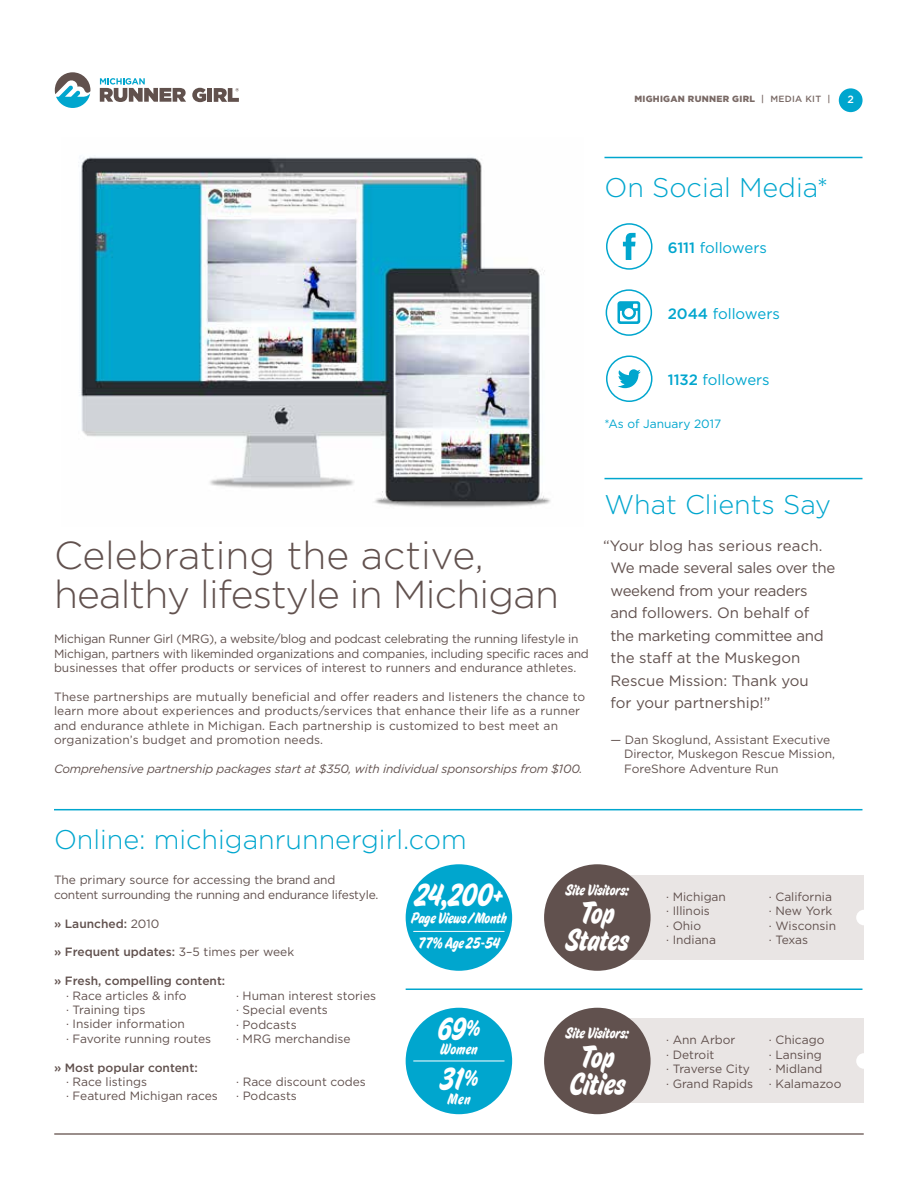
<style>
.page{position:relative;width:918px;height:1188px;background:#fff}
.page>*{position:absolute;margin:0;border:0;box-sizing:border-box;transform-origin:0 0}
.t1{font:300 39px/39px "Gotham";letter-spacing:-.02em;color:#61514e}
.t2{font:30px/27px "House Movements PS Sign";color:#fff;text-align:center}
.t3{font:300 27px "Gotham";color:#00a6ce}
.t4{font:15px/22.5px "Gotham";letter-spacing:-.01em;color:#61514e}
.t5{font:15px/25.5px "House Movements PS Sign";color:#fff;text-align:center}
.t6{font:15px "Gotham";color:#00a6ce}
.t7{font:12px/14.4px "Gotham";color:#61514e}
.t8{font:12px/14.4px "Gotham";letter-spacing:-.02em;color:#61514e}
.t9{font:500 12px "Gotham";color:#61514e}
.t10{font:italic 12px "Gotham";letter-spacing:-.015em;color:#61514e}
.t11{font:12px "Gotham";color:#00a6ce}
.t12{font:500 10.5px "Gotham";color:#fff}
.t13{font:900 9px "Gotham";letter-spacing:.03em;color:#796965}
.s1{font-weight:500}
.s2{font-weight:400}
.s3{font-size:21px}
</style>
<div class="page">
<div style="left:839px;top:88px;width:24px;height:24px;background:#00a6ce;border-radius:50%"></div>
<img style="left:79px;top:157px;width:472px;height:350px">
<div style="left:567px;top:875px;width:297px;height:85px;background:#e9e5e4"></div>
<div style="left:856px;top:910px;width:16px;height:15px;background:#fff;border-radius:50%"></div>
<div style="left:567px;top:1019px;width:297px;height:84px;background:#e9e5e4"></div>
<hr style="left:55px;top:1133px;width:808px;height:2px;background:#796965">
<hr style="left:54px;top:809px;width:808px;height:1px;background:#00a6ce">
<hr style="left:604px;top:157px;width:258px;height:1px;background:#00a6ce">
<hr style="left:604px;top:478px;width:258px;height:1px;background:#00a6ce">
<hr style="left:406px;top:989px;width:456px;height:1px;background:#00a6ce">
<div style="left:406px;top:864px;width:106px;height:107px;background:#00a6ce;border-radius:50%"></div>
<div style="left:406px;top:1008px;width:106px;height:106px;background:#00a6ce;border-radius:50%"></div>
<div style="left:544px;top:864px;width:107px;height:107px;background:#61514e;border-radius:50%"></div>
<div style="left:544px;top:1008px;width:107px;height:106px;background:#61514e;border-radius:50%"></div>
<div style="left:606px;top:223px;width:46px;height:47px;border:2px solid #00a6ce;border-radius:50%"></div>
<div style="left:606px;top:289px;width:46px;height:47px;border:2px solid #00a6ce;border-radius:50%"></div>
<div style="left:606px;top:356px;width:46px;height:46px;border:2px solid #00a6ce;border-radius:50%"></div>
<svg style="left:618px;top:369px;width:23px;height:19px"></svg>
<svg style="left:623px;top:233px;width:13px;height:27px"></svg>
<svg style="left:617px;top:301px;width:23px;height:23px"></svg>
<div style="left:856px;top:1053px;width:16px;height:16px;background:#fff;border-radius:50%"></div>
<hr style="left:414px;top:1061px;width:90px;height:1px;background:#fff">
<hr style="left:414px;top:931px;width:90px;height:1px;background:#fff">
<svg style="left:100px;top:78px;width:86px;height:24px"></svg>
<svg style="left:192px;top:88px;width:14px;height:14px"></svg>
<hr style="left:208px;top:88px;width:4px;height:14px;background:#61514d">
<svg style="left:55px;top:72px;width:35px;height:36px"></svg>
<svg style="left:214px;top:88px;width:25px;height:14px"></svg>
<p class="t13" style="left:634px;top:93px;width:198px">MIGHIGAN RUNNER GIRL <span class="s1">| MEDIA KIT |</span></p>
<p class="t12" style="left:847px;top:94px;width:8px">2</p>
<h3 class="t3" style="left:604px;top:173px;width:225px">On Social Media*</h3>
<p class="t6" style="left:668px;top:239px;width:101px"><span class="s1">6111</span> followers</p>
<p class="t6" style="left:668px;top:305px;width:114px"><span class="s1">2044</span> followers</p>
<p class="t6" style="left:668px;top:371px;width:104px"><span class="s1">1132</span> followers</p>
<p class="t11" style="left:604px;top:417px;width:118px">*As of January 2017</p>
<h1 class="t1" style="left:54px;top:535px;width:506px">Celebrating the active, healthy lifestyle in Michigan</h1>
<p class="t8" style="left:54px;top:632px;width:536px">Michigan Runner Girl (MRG), a website/blog and podcast celebrating the running lifestyle in<br>Michigan, partners with likeminded organizations and companies, including specific races and businesses that offer products or services of interest to runners and endurance athletes.</p>
<p class="t7" style="left:54px;top:689px;width:533px">These partnerships are mutually beneficial and offer readers and listeners the chance to learn more about experiences and products/services that enhance their life as a runner and endurance athlete in Michigan. Each partnership is customized to best meet an organization’s budget and promotion needs.</p>
<p class="t10" style="left:54px;top:762px;width:530px">Comprehensive partnership packages start at $350, with individual sponsorships from $100.</p>
<h3 class="t3" style="left:604px;top:489px;width:228px">What Clients Say</h3>
<p class="t4" style="left:610px;top:534px;width:226px;text-indent:-8px">“Your blog has serious reach.<br>We made several sales over the weekend from your readers and followers. On behalf of the marketing committee and the staff at the Muskegon<br>Rescue Mission: Thank you<br>for your partnership!”</p>
<p class="t7" style="left:624px;top:732px;width:213px;text-indent:-14px">— Dan Skoglund, Assistant Executive<br>Director, Muskegon Rescue Mission,<br>ForeShore Adventure Run</p>
<h3 class="t3" style="left:54px;top:825px;width:414px">Online: michiganrunnergirl.com</h3>
<p class="t8" style="left:54px;top:873px;width:326px">The primary source for accessing the brand and content surrounding the running and endurance lifestyle.</p>
<p class="t9" style="left:54px;top:917px;width:107px">» Launched: <span class="s2">2010</span></p>
<p class="t9" style="left:54px;top:945px;width:242px">» Frequent updates: <span class="s2">3–5 times per week</span></p>
<p class="t9" style="left:54px;top:974px;width:173px">» Fresh, compelling content:</p>
<p class="t7" style="left:66px;top:988px;width:147px">· Race articles &amp; info<br>· Training tips<br>· Insider information<br>· Favorite running routes</p>
<p class="t9" style="left:54px;top:1061px;width:145px">» Most popular content:</p>
<p class="t7" style="left:66px;top:1074px;width:153px">· Race listings<br>· Featured Michigan races</p>
<h2 class="t2" style="left:415px;top:881px;width:90px">24,200+</h2>
<p class="t5" style="left:411px;top:905px;width:97px">Page Views / Month<br>77% Age 25-54</p>
<p class="t7" style="left:236px;top:988px;width:142px">· Human interest stories · Special events<br>· Podcasts<br>· MRG merchandise</p>
<p class="t7" style="left:236px;top:1074px;width:131px">· Race discount codes · Podcasts</p>
<h2 class="t2" style="left:437px;top:1016px;width:45px">69<span class="s3">%</span></h2>
<p class="t5" style="left:440px;top:1037px;width:39px">Women</p>
<h2 class="t2" style="left:439px;top:1066px;width:40px">31<span class="s3">%</span></h2>
<p class="t5" style="left:447px;top:1086px;width:24px">Men</p>
<p class="t5" style="left:566px;top:877px;width:65px">Site Visitors:</p>
<h2 class="t2" style="left:566px;top:900px;width:65px">Top<br>States</h2>
<p class="t5" style="left:566px;top:1020px;width:65px">Site Visitors:</p>
<h2 class="t2" style="left:569px;top:1043px;width:58px">Top<br>Cities</h2>
<p class="t7" style="left:666px;top:889px;width:61px">· Michigan · Illinois<br>· Ohio<br>· Indiana</p>
<p class="t7" style="left:769px;top:889px;width:69px">· California · New York · Wisconsin · Texas</p>
<p class="t7" style="left:666px;top:1033px;width:89px">· Ann Arbor<br>· Detroit<br>· Traverse City · Grand Rapids</p>
<p class="t7" style="left:769px;top:1033px;width:74px">· Chicago<br>· Lansing<br>· Midland<br>· Kalamazoo</p>
</div>
